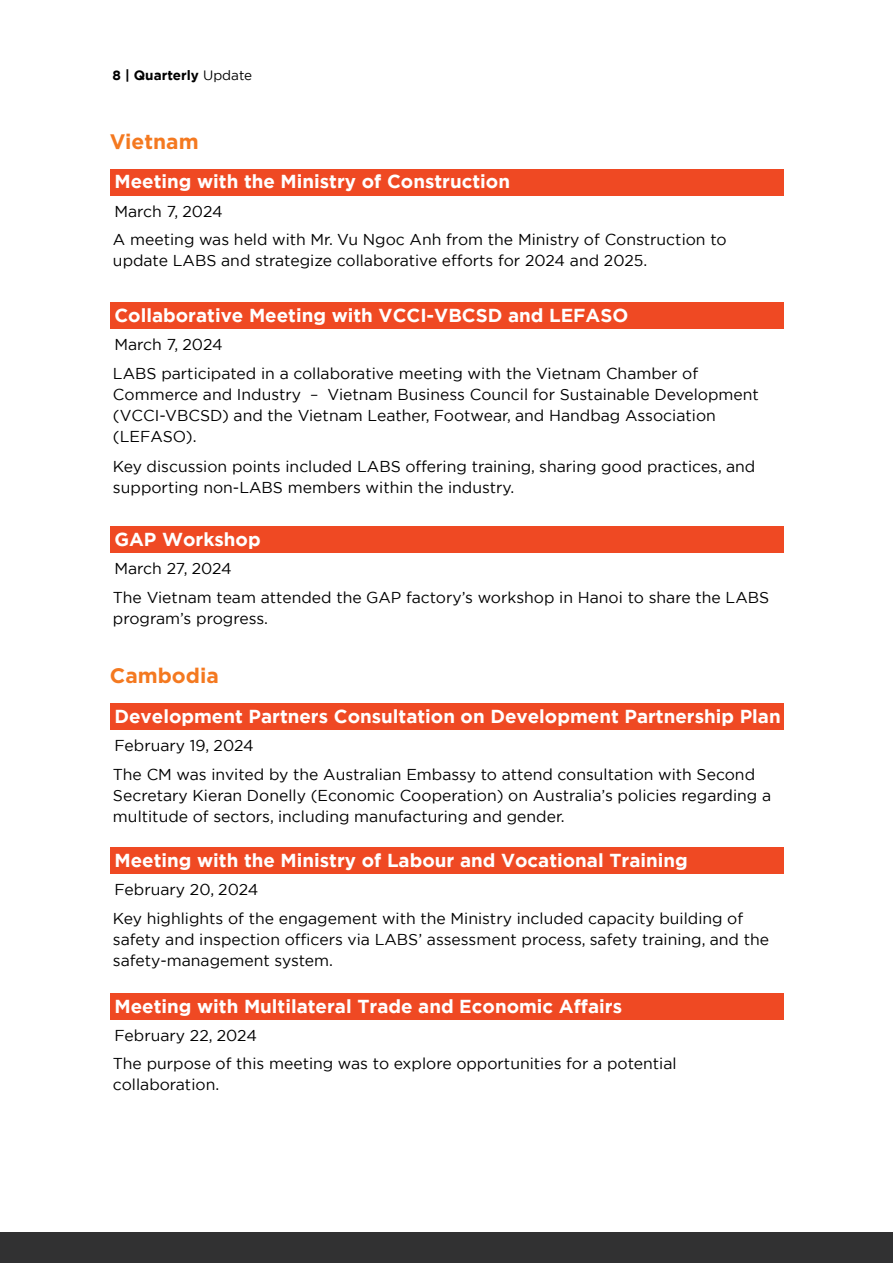
<style>
.page{position:relative;width:893px;height:1263px;background:#fff}
.page>*{position:absolute;margin:0;border:0;box-sizing:border-box;transform-origin:0 0}
.t1{font:700 21px "Gotham";color:#f47920}
.t2{font:700 18.75px "Gotham";color:#fff}
.t3{font:15.75px/21px "Gotham";color:#000}
.t4{font:700 13.5px "Gotham";color:#000}
.s1{font-weight:400}
</style>
<div class="page">
<div style="left:0;top:1233px;width:893px;height:30px;background:#313132"></div>
<div style="left:110px;top:169px;width:674px;height:27px;background:#ef4923"></div>
<div style="left:110px;top:703px;width:674px;height:27px;background:#ef4923"></div>
<div style="left:110px;top:847px;width:674px;height:27px;background:#ef4923"></div>
<div style="left:110px;top:993px;width:674px;height:26px;background:#ef4923"></div>
<div style="left:110px;top:302px;width:674px;height:27px;background:#ef4923"></div>
<div style="left:110px;top:526px;width:674px;height:27px;background:#ef4923"></div>
<p class="t4" style="left:112px;top:67px;width:141px">8 | Quarterly <span class="s1">Update</span></p>
<h1 class="t1" style="left:110px;top:127px;width:90px">Vietnam</h1>
<p class="t2" style="left:114px;top:171px;width:397px">Meeting with the Ministry of Construction</p>
<p class="t3" style="left:114px;top:201px;width:110px">March 7, 2024</p>
<p class="t3" style="left:113px;top:229px;width:615px">A meeting was held with Mr. Vu Ngoc Anh from the Ministry of Construction to update LABS and strategize collaborative efforts for 2024 and 2025.</p>
<p class="t2" style="left:114px;top:304px;width:515px">Collaborative Meeting with VCCI-VBCSD and LEFASO</p>
<p class="t3" style="left:114px;top:334px;width:110px">March 7, 2024</p>
<p class="t3" style="left:113px;top:362px;width:647px">LABS participated in a collaborative meeting with the Vietnam Chamber of Commerce and Industry – Vietnam Business Council for Sustainable Development (VCCI-VBCSD) and the Vietnam Leather, Footwear, and Handbag Association (LEFASO).</p>
<p class="t3" style="left:113px;top:455px;width:644px">Key discussion points included LABS offering training, sharing good practices, and supporting non-LABS members within the industry.</p>
<p class="t2" style="left:114px;top:528px;width:148px">GAP Workshop</p>
<p class="t3" style="left:114px;top:558px;width:119px">March 27, 2024</p>
<p class="t3" style="left:113px;top:586px;width:658px">The Vietnam team attended the GAP factory’s workshop in Hanoi to share the LABS program’s progress.</p>
<h1 class="t1" style="left:110px;top:661px;width:110px">Cambodia</h1>
<p class="t2" style="left:114px;top:705px;width:668px">Development Partners Consultation on Development Partnership Plan</p>
<p class="t3" style="left:114px;top:735px;width:141px">February 19, 2024</p>
<p class="t3" style="left:113px;top:763px;width:660px">The CM was invited by the Australian Embassy to attend consultation with Second<br>Secretary Kieran Donelly (Economic Cooperation) on Australia’s policies regarding a multitude of sectors, including manufacturing and gender.</p>
<p class="t2" style="left:114px;top:849px;width:575px">Meeting with the Ministry of Labour and Vocational Training</p>
<p class="t3" style="left:114px;top:879px;width:145px">February 20, 2024</p>
<p class="t3" style="left:113px;top:907px;width:658px">Key highlights of the engagement with the Ministry included capacity building of safety and inspection officers via LABS’ assessment process, safety training, and the safety-management system.</p>
<p class="t2" style="left:114px;top:995px;width:509px">Meeting with Multilateral Trade and Economic Affairs</p>
<p class="t3" style="left:114px;top:1024px;width:144px">February 22, 2024</p>
<p class="t3" style="left:113px;top:1053px;width:565px">The purpose of this meeting was to explore opportunities for a potential collaboration.</p>
</div>
